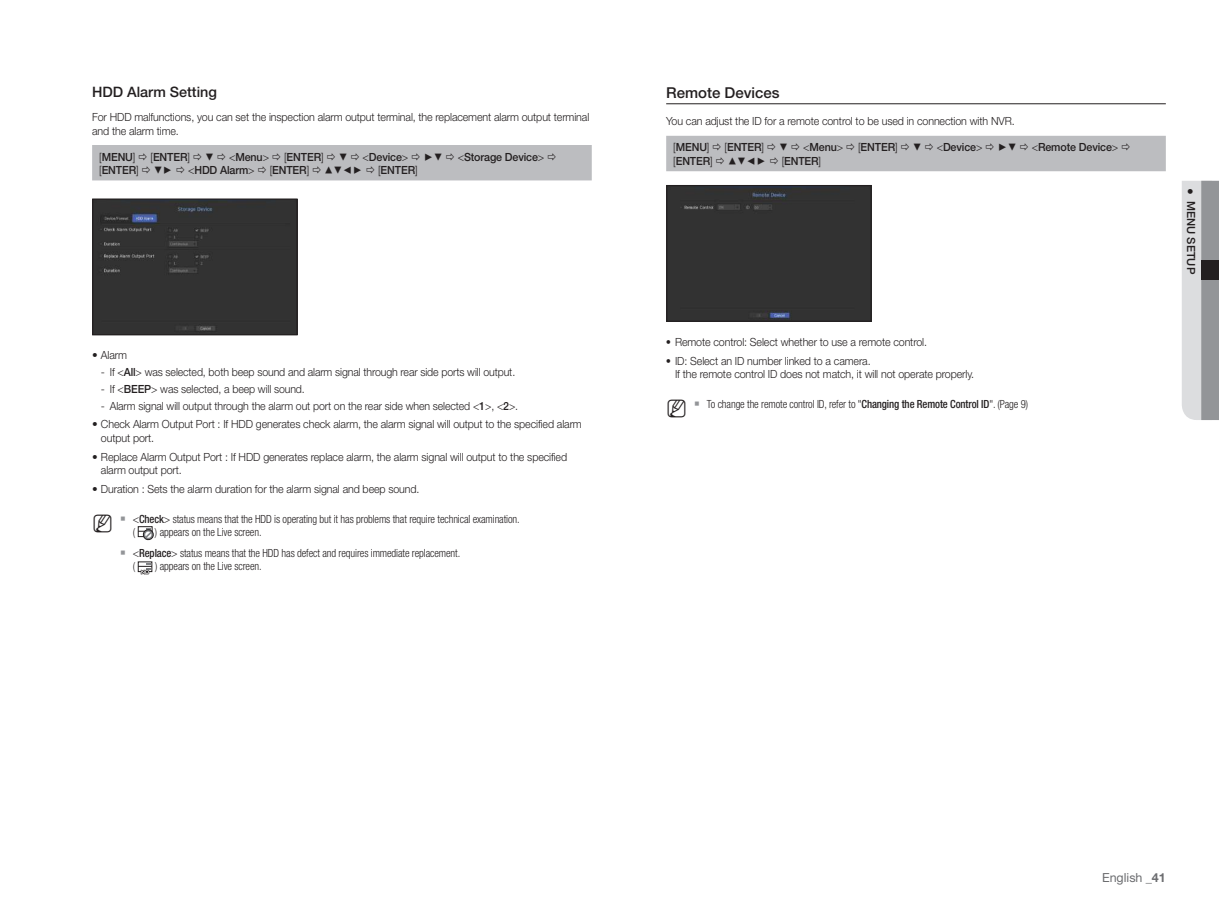
<style>
.page{position:relative;width:1219px;height:911px;background:#fff}
.page>*{position:absolute;margin:0;border:0;box-sizing:border-box;transform-origin:0 0}
.t1{font:500 15px "Helvetica Neue cp";color:#231f20}
.t2{font:500 14.38px "Helvetica Neue cp";color:#231f20}
.t3{font:12.5px "Helvetica Neue cp";color:#6c6d70}
.t4{font:300 11.25px/13.5px "Helvetica Neue cp";letter-spacing:-.01em;color:#231f20}
.t5{font:300 11.25px/13.5px "Helvetica Neue cp";letter-spacing:-.01em;color:#231f20;scale:.95 1}
.t6{font:300 condensed 11.25px/13.5px "Helvetica Neue cp";letter-spacing:-.01em;color:#231f20;scale:.95 1}
.t7{font:500 11.25px "Helvetica Neue cp";color:#231f20;scale:.95 1}
.t8{font:500 11.25px "Helvetica Neue cp";color:#231f20}
.s1{font-weight:300}
.s2{font-weight:500}
.s3{font-family:"CP Icon 1";font-weight:400;font-stretch:normal;font-size:20px}
.s4{font-family:"CP Icon 1";font-weight:400;font-stretch:normal;font-size:12.5px;color:#939598}
.s5{font-family:"SI Icon HR755";font-weight:400}
.s6{font-weight:700}
</style>
<div class="page">
<div style="left:92px;top:145px;width:500px;height:35px;background:#bcbdc0"></div>
<div style="left:138px;top:526px;width:14px;height:11px;border:1px solid #231f20"></div>
<svg style="left:138px;top:528px;width:16px;height:12px"></svg>
<svg style="left:138px;top:563px;width:14px;height:11px"></svg>
<hr style="left:666px;top:104px;width:500px;height:1px;background:#231f20">
<div style="left:666px;top:136px;width:500px;height:35px;background:#bcbdc0"></div>
<div style="left:668px;top:187px;width:202px;height:133px;background:#323232"></div>
<div style="left:666px;top:185px;width:206px;height:137px;border:1px solid #231f20"></div>
<svg style="left:1182px;top:181px;width:37px;height:239px;background:#babcbe"></svg>
<div style="left:1201px;top:260px;width:18px;height:20px;background:#231f20"></div>
<div style="left:94px;top:200px;width:202px;height:133px;background:#323232"></div>
<div style="left:92px;top:198px;width:206px;height:137px;border:1px solid #231f20"></div>
<p class="t2" style="left:92px;top:84px;width:11px">HDD</p>
<p class="t2" style="left:127px;top:84px;width:91px">Alarm Setting</p>
<p class="t5" style="left:92px;top:110px;width:525px">For HDD malfunctions, you can set the inspection alarm output terminal, the replacement alarm output terminal and the alarm time.</p>
<p class="t7" style="left:99px;top:150px;width:12px"><span class="s1">[</span>MENU</p>
<p class="t5" style="left:133px;top:150px;width:4px">]</p>
<p class="t7" style="left:151px;top:150px;width:11px"><span class="s1">[</span>ENTER</p>
<p class="t5" style="left:188px;top:150px;width:4px">]</p>
<p class="t7" style="left:205px;top:150px;width:69px"><span class="s1">▼ &lt;</span>Menu<span class="s1">&gt;</span></p>
<p class="t7" style="left:284px;top:150px;width:11px"><span class="s1">[</span>ENTER</p>
<p class="t5" style="left:321px;top:150px;width:4px">]</p>
<p class="t7" style="left:339px;top:150px;width:75px"><span class="s1">▼ &lt;</span>Device<span class="s1">&gt;</span></p>
<p class="t5" style="left:423px;top:150px;width:22px">►▼</p>
<p class="t7" style="left:458px;top:150px;width:93px"><span class="s1">&lt;</span>Storage Device<span class="s1">&gt;</span></p>
<p class="t7" style="left:99px;top:164px;width:11px"><span class="s1">[</span>ENTER</p>
<p class="t5" style="left:136px;top:163px;width:4px">]</p>
<p class="t5" style="left:154px;top:163px;width:22px">▼►</p>
<p class="t7" style="left:188px;top:164px;width:16px"><span class="s1">&lt;</span>HDD</p>
<p class="t7" style="left:220px;top:164px;width:38px">Alarm<span class="s1">&gt;</span></p>
<p class="t7" style="left:270px;top:164px;width:11px"><span class="s1">[</span>ENTER</p>
<p class="t5" style="left:307px;top:163px;width:4px">]</p>
<p class="t5" style="left:324px;top:163px;width:42px">▲▼◄►</p>
<p class="t7" style="left:378px;top:164px;width:11px"><span class="s1">[</span>ENTER</p>
<p class="t5" style="left:415px;top:163px;width:4px">]</p>
<p class="t4" style="left:92px;top:348px;width:36px">• Alarm</p>
<p class="t4" style="left:101px;top:365px;width:416px">- If &lt;<span class="s2">All</span>&gt; was selected, both beep sound and alarm signal through rear side ports will output.</p>
<p class="t4" style="left:101px;top:382px;width:205px">- If &lt;<span class="s2">BEEP</span>&gt; was selected, a beep will sound.</p>
<p class="t4" style="left:101px;top:399px;width:419px">- Alarm signal will output through the alarm out port on the rear side when selected &lt;<span class="s2">1</span>&gt;, &lt;<span class="s2">2</span>&gt;.</p>
<p class="t4" style="left:101px;top:418px;width:482px;text-indent:-9px">• Check Alarm Output Port : If HDD generates check alarm, the alarm signal will output to the specified alarm output port.</p>
<p class="t4" style="left:101px;top:450px;width:468px;text-indent:-9px">• Replace Alarm Output Port : If HDD generates replace alarm, the alarm signal will output to the specified alarm output port.</p>
<p class="t4" style="left:92px;top:482px;width:329px">• Duration : Sets the alarm duration for the alarm signal and beep sound.</p>
<p class="t6" style="left:133px;top:512px;width:409px;text-indent:-41px"><span class="s3">M</span> <span class="s4">`</span> &lt;<span class="s2">Check</span>&gt; status means that the HDD is operating but it has problems that require technical examination. (</p>
<p class="t6" style="left:120px;top:522px;width:359px;line-height:20.6px;text-indent:34px">) appears on the Live screen.<br><span class="s4">`</span> &lt;<span class="s2">Replace</span>&gt; status means that the HDD has defect and requires immediate replacement.</p>
<p class="t6" style="left:133px;top:559px;width:4px">(</p>
<p class="t6" style="left:155px;top:559px;width:114px">) appears on the Live screen.</p>
<h1 class="t1" style="left:666px;top:84px;width:115px">Remote Devices</h1>
<p class="t5" style="left:666px;top:115px;width:368px">You can adjust the ID for a remote control to be used in connection with NVR.</p>
<p class="t7" style="left:673px;top:141px;width:12px"><span class="s1">[</span>MENU</p>
<p class="t5" style="left:707px;top:141px;width:4px">]</p>
<p class="t7" style="left:725px;top:141px;width:11px"><span class="s1">[</span>ENTER</p>
<p class="t5" style="left:762px;top:141px;width:4px">]</p>
<p class="t7" style="left:779px;top:141px;width:69px"><span class="s1">▼ &lt;</span>Menu<span class="s1">&gt;</span></p>
<p class="t7" style="left:858px;top:141px;width:11px"><span class="s1">[</span>ENTER</p>
<p class="t5" style="left:895px;top:141px;width:4px">]</p>
<p class="t7" style="left:913px;top:141px;width:75px"><span class="s1">▼ &lt;</span>Device<span class="s1">&gt;</span></p>
<p class="t5" style="left:997px;top:141px;width:22px">►▼</p>
<p class="t7" style="left:1032px;top:141px;width:93px"><span class="s1">&lt;</span>Remote Device<span class="s1">&gt;</span></p>
<p class="t7" style="left:673px;top:154px;width:11px"><span class="s1">[</span>ENTER</p>
<p class="t5" style="left:710px;top:154px;width:4px">]</p>
<p class="t5" style="left:728px;top:154px;width:42px">▲▼◄►</p>
<p class="t7" style="left:782px;top:154px;width:11px"><span class="s1">[</span>ENTER</p>
<p class="t5" style="left:819px;top:154px;width:4px">]</p>
<p class="t5" style="left:666px;top:335px;width:276px"><span class="s5">•</span> Remote control: Select whether to use a remote control.</p>
<p class="t5" style="left:675px;top:354px;width:316px;text-indent:-9px"><span class="s5">•</span> ID: Select an ID number linked to a camera.<br>If the remote control ID does not match, it will not operate properly.</p>
<p class="t6" style="left:666px;top:397px;width:383px"><span class="s3">M</span> <span class="s4">`</span> To change the remote control ID, refer to "<span class="s2">Changing the Remote Control ID</span>". (Page 9)</p>
<p class="t8" style="left:1198px;top:188px;width:88px;rotate:90deg">● menu setup</p>
<p class="t3" style="left:1102px;top:870px;width:65px">English <span class="s6">_41</span></p>
</div>
